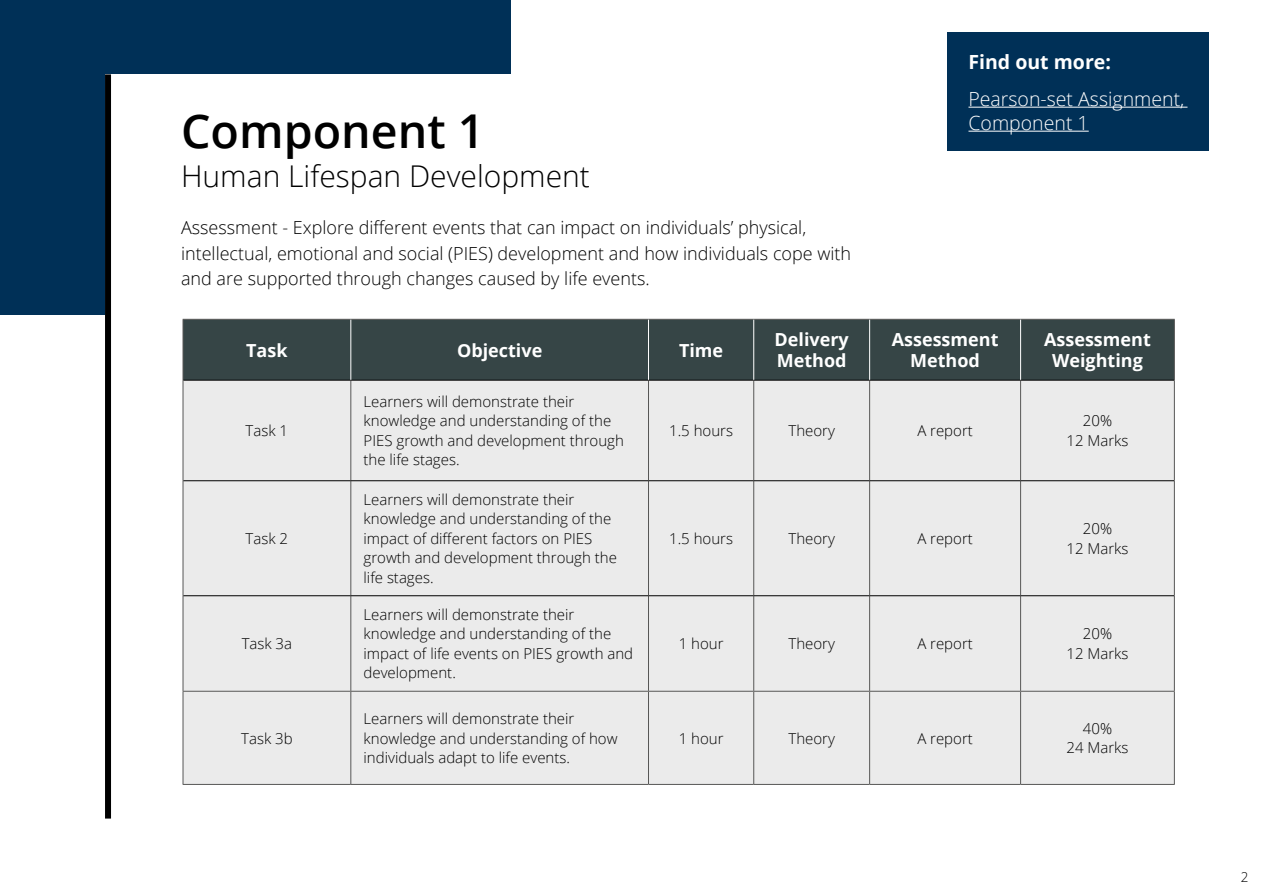
<style>
.page{position:relative;width:1263px;height:893px;background:#fff}
.page>*{position:absolute;margin:0;border:0;box-sizing:border-box;transform-origin:0 0}
.t1{font:600 46.65px "Open Sans";color:#000}
.t2{font:300 30px "Open Sans";color:#000}
.t3{font:300 19.5px/24px "Open Sans";color:#fff}
.t4{font:700 19.5px "Open Sans";color:#fff}
.t5{font:300 18px/25.5px "Open Sans";color:#000}
.t6{font:700 18px/21.6px "Open Sans";color:#fff;text-align:center}
.t7{font:300 15px/19.5px "Open Sans";color:#000}
.t8{font:300 13.5px "Open Sans";color:#000}
</style>
<div class="page">
<div style="left:0;top:0;width:510px;height:315px;background:#003057"></div>
<div style="left:105px;top:74px;width:1053px;height:745px;background:#fff"></div>
<div style="left:105px;top:74px;width:6px;height:745px;background:#000"></div>
<div style="left:184px;top:320px;width:990px;height:60px;background:#364546"></div>
<div style="left:184px;top:381px;width:990px;height:403px;background:#ebebeb"></div>
<hr style="left:183px;top:319px;width:168px;height:1px;background:#575756">
<hr style="left:183px;top:320px;width:1px;height:60px;background:#575756">
<hr style="left:351px;top:319px;width:297px;height:1px;background:#575756">
<hr style="left:648px;top:319px;width:106px;height:1px;background:#575756">
<hr style="left:754px;top:319px;width:116px;height:1px;background:#575756">
<hr style="left:870px;top:319px;width:150px;height:1px;background:#575756">
<hr style="left:1020px;top:319px;width:155px;height:1px;background:#575756">
<hr style="left:1174px;top:320px;width:1px;height:60px;background:#575756">
<hr style="left:183px;top:380px;width:1px;height:101px;background:#575756">
<hr style="left:350px;top:381px;width:1px;height:99px;background:#575756">
<hr style="left:648px;top:381px;width:1px;height:99px;background:#575756">
<hr style="left:753px;top:381px;width:1px;height:99px;background:#575756">
<hr style="left:869px;top:381px;width:1px;height:99px;background:#575756">
<hr style="left:1020px;top:381px;width:1px;height:99px;background:#575756">
<hr style="left:1174px;top:380px;width:1px;height:101px;background:#575756">
<hr style="left:183px;top:481px;width:1px;height:115px;background:#575756">
<hr style="left:350px;top:481px;width:1px;height:114px;background:#575756">
<hr style="left:648px;top:481px;width:1px;height:114px;background:#575756">
<hr style="left:753px;top:481px;width:1px;height:114px;background:#575756">
<hr style="left:869px;top:481px;width:1px;height:114px;background:#575756">
<hr style="left:1020px;top:481px;width:1px;height:114px;background:#575756">
<hr style="left:1174px;top:481px;width:1px;height:115px;background:#575756">
<hr style="left:183px;top:596px;width:1px;height:95px;background:#575756">
<hr style="left:350px;top:596px;width:1px;height:95px;background:#575756">
<hr style="left:648px;top:596px;width:1px;height:95px;background:#575756">
<hr style="left:753px;top:596px;width:1px;height:95px;background:#575756">
<hr style="left:869px;top:596px;width:1px;height:95px;background:#575756">
<hr style="left:1020px;top:596px;width:1px;height:95px;background:#575756">
<hr style="left:1174px;top:596px;width:1px;height:95px;background:#575756">
<hr style="left:183px;top:691px;width:168px;height:1px;background:#575756">
<hr style="left:183px;top:692px;width:1px;height:92px;background:#575756">
<hr style="left:351px;top:691px;width:297px;height:1px;background:#575756">
<hr style="left:350px;top:692px;width:1px;height:92px;background:#575756">
<hr style="left:648px;top:691px;width:106px;height:1px;background:#575756">
<hr style="left:648px;top:692px;width:1px;height:92px;background:#575756">
<hr style="left:754px;top:691px;width:116px;height:1px;background:#575756">
<hr style="left:753px;top:692px;width:1px;height:92px;background:#575756">
<hr style="left:870px;top:691px;width:150px;height:1px;background:#575756">
<hr style="left:869px;top:692px;width:1px;height:92px;background:#575756">
<hr style="left:1020px;top:691px;width:155px;height:1px;background:#575756">
<hr style="left:1020px;top:692px;width:1px;height:92px;background:#575756">
<hr style="left:1174px;top:692px;width:1px;height:92px;background:#575756">
<hr style="left:183px;top:784px;width:168px;height:1px;background:#575756">
<hr style="left:351px;top:784px;width:297px;height:1px;background:#575756">
<hr style="left:648px;top:784px;width:106px;height:1px;background:#575756">
<hr style="left:754px;top:784px;width:116px;height:1px;background:#575756">
<hr style="left:870px;top:784px;width:150px;height:1px;background:#575756">
<hr style="left:1020px;top:784px;width:155px;height:1px;background:#575756">
<hr style="left:183px;top:380px;width:168px;height:1px;background:#000">
<hr style="left:351px;top:380px;width:297px;height:1px;background:#000">
<hr style="left:648px;top:380px;width:106px;height:1px;background:#000">
<hr style="left:754px;top:380px;width:116px;height:1px;background:#000">
<hr style="left:870px;top:380px;width:150px;height:1px;background:#000">
<hr style="left:1020px;top:380px;width:154px;height:1px;background:#000">
<hr style="left:183px;top:480px;width:168px;height:1px;background:#000">
<hr style="left:351px;top:480px;width:297px;height:1px;background:#000">
<hr style="left:648px;top:480px;width:106px;height:1px;background:#000">
<hr style="left:754px;top:480px;width:116px;height:1px;background:#000">
<hr style="left:870px;top:480px;width:150px;height:1px;background:#000">
<hr style="left:1020px;top:480px;width:154px;height:1px;background:#000">
<hr style="left:183px;top:595px;width:168px;height:1px;background:#000">
<hr style="left:351px;top:595px;width:297px;height:1px;background:#000">
<hr style="left:648px;top:595px;width:106px;height:1px;background:#000">
<hr style="left:754px;top:595px;width:116px;height:1px;background:#000">
<hr style="left:870px;top:595px;width:150px;height:1px;background:#000">
<hr style="left:1020px;top:595px;width:154px;height:1px;background:#000">
<hr style="left:350px;top:320px;width:1px;height:60px;background:#fff">
<hr style="left:648px;top:320px;width:1px;height:60px;background:#fff">
<hr style="left:753px;top:320px;width:1px;height:60px;background:#fff">
<hr style="left:869px;top:320px;width:1px;height:60px;background:#fff">
<hr style="left:1020px;top:320px;width:1px;height:60px;background:#fff">
<div style="left:947px;top:33px;width:262px;height:118px;background:#003057"></div>
<hr style="left:968px;top:107px;width:219px;height:1px;background:#fff">
<hr style="left:968px;top:131px;width:121px;height:1px;background:#fff">
<p class="t1" style="left:181px;top:99px;width:305px">Component 1</p>
<p class="t2" style="left:181px;top:156px;width:410px">Human Lifespan Development</p>
<p class="t5" style="left:181px;top:214px;width:672px">Assessment - Explore different events that can impact on individuals’ physical, intellectual, emotional and social (PIES) development and how individuals cope with and are supported through changes caused by life events.</p>
<p class="t4" style="left:968px;top:48px;width:144px">Find out more:</p>
<p class="t3" style="left:968px;top:86px;width:217px">Pearson-set Assignment,<br>Component 1</p>
<p class="t6" style="left:246px;top:339px;width:43px">Task</p>
<p class="t6" style="left:457px;top:339px;width:87px">Objective</p>
<p class="t6" style="left:679px;top:339px;width:46px">Time</p>
<p class="t6" style="left:774px;top:328px;width:76px;text-align:left">Delivery<br>Method</p>
<p class="t6" style="left:892px;top:328px;width:108px">Assessment<br>Method</p>
<p class="t6" style="left:1044px;top:328px;width:108px">Assessment<br>Weighting</p>
<p class="t7" style="left:246px;top:421px;width:44px">Task 1</p>
<p class="t7" style="left:364px;top:391px;width:262px">Learners will demonstrate their knowledge and understanding of the<br>PIES growth and development through the life stages.</p>
<p class="t7" style="left:669px;top:421px;width:65px">1.5 hours</p>
<p class="t7" style="left:788px;top:421px;width:48px">Theory</p>
<p class="t7" style="left:917px;top:421px;width:57px">A report</p>
<p class="t7" style="left:1083px;top:411px;width:31px">20%</p>
<p class="t7" style="left:1066px;top:430px;width:64px">12 Marks</p>
<p class="t7" style="left:246px;top:528px;width:44px">Task 2</p>
<p class="t7" style="left:364px;top:489px;width:255px">Learners will demonstrate their knowledge and understanding of the impact of different factors on PIES growth and development through the life stages.</p>
<p class="t7" style="left:669px;top:528px;width:65px">1.5 hours</p>
<p class="t7" style="left:788px;top:528px;width:48px">Theory</p>
<p class="t7" style="left:917px;top:528px;width:57px">A report</p>
<p class="t7" style="left:1083px;top:519px;width:31px">20%</p>
<p class="t7" style="left:1066px;top:538px;width:64px">12 Marks</p>
<p class="t7" style="left:242px;top:634px;width:52px">Task 3a</p>
<p class="t7" style="left:364px;top:604px;width:271px">Learners will demonstrate their knowledge and understanding of the impact of life events on PIES growth and development.</p>
<p class="t7" style="left:679px;top:634px;width:46px">1 hour</p>
<p class="t7" style="left:788px;top:634px;width:48px">Theory</p>
<p class="t7" style="left:917px;top:634px;width:57px">A report</p>
<p class="t7" style="left:1083px;top:624px;width:31px">20%</p>
<p class="t7" style="left:1066px;top:643px;width:64px">12 Marks</p>
<p class="t7" style="left:241px;top:728px;width:53px">Task 3b</p>
<p class="t7" style="left:364px;top:708px;width:255px">Learners will demonstrate their knowledge and understanding of how individuals adapt to life events.</p>
<p class="t7" style="left:679px;top:728px;width:46px">1 hour</p>
<p class="t7" style="left:788px;top:728px;width:48px">Theory</p>
<p class="t7" style="left:917px;top:728px;width:57px">A report</p>
<p class="t7" style="left:1083px;top:718px;width:31px">40%</p>
<p class="t7" style="left:1066px;top:738px;width:64px">24 Marks</p>
<p class="t8" style="left:1241px;top:868px;width:9px">2</p>
</div>
